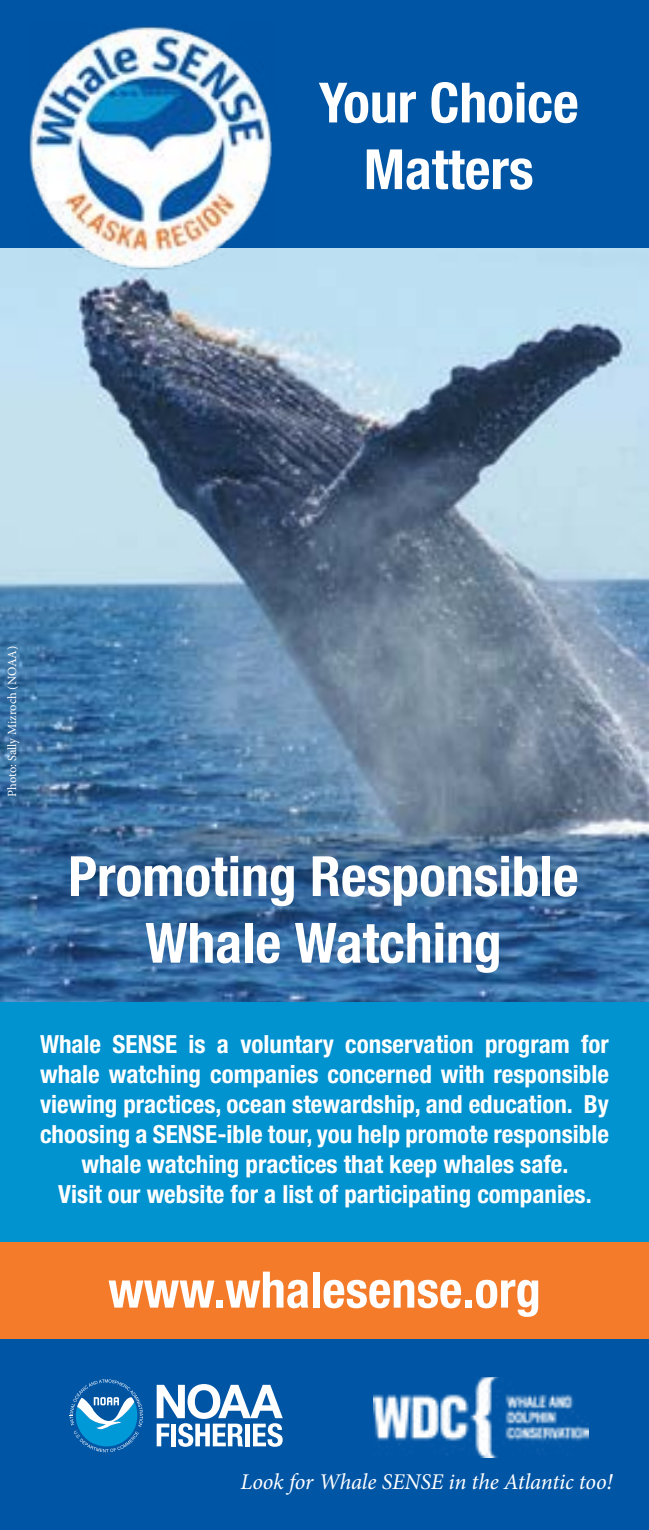
<style>
.page{position:relative;width:649px;height:1530px;background:#fff}
.page>*{position:absolute;margin:0;border:0;box-sizing:border-box;transform-origin:0 0}
.t1{font:700 condensed 55.5px/66.8px "Helvetica Neue LT Std";color:#fff;text-align:center}
.t2{font:700 condensed 50.5px "Helvetica Neue LT Std";color:#fff}
.t3{font:700 condensed 25px/30px "Helvetica Neue LT Std";color:#fff;text-align:center}
.t4{font:italic 22.5px "Minion Pro";letter-spacing:-.01em;color:#fff}
.t5{font:12.5px "Minion Pro";letter-spacing:-.005em;color:#fff}
</style>
<div class="page">
<img style="left:0;top:248px;width:648px;height:754px">
<div style="left:0;top:1242px;width:648px;height:100px;background:#f47b2a"></div>
<div style="left:0;top:1002px;width:648px;height:240px;background:#0093d0"></div>
<div style="left:0;top:1340px;width:648px;height:190px;background:#0055a5"></div>
<div style="left:0;top:0;width:648px;height:248px;background:#0055a5"></div>
<img style="left:27px;top:26px;width:248px;height:244px">
<img style="left:373px;top:1378px;width:215px;height:79px">
<svg style="left:70px;top:1379px;width:73px;height:73px"></svg>
<svg style="left:156px;top:1384px;width:126px;height:63px"></svg>
<p class="t1" style="left:318px;top:69px;width:261px">Your Choice<br>Matters</p>
<p class="t5" style="left:4px;top:797px;width:153px;rotate:-90deg">Photo: Sally Mizroch (NOAA)</p>
<p class="t1" style="left:68px;top:842px;width:511px">Promoting Responsible<br>Whale Watching</p>
<p class="t3" style="left:40px;top:1029px;width:570px">Whale SENSE is a voluntary conservation program for whale watching companies concerned with responsible viewing practices, ocean stewardship, and education. By choosing a SENSE-ible tour, you help promote responsible whale watching practices that keep whales safe.<br>Visit our website for a list of participating companies.</p>
<p class="t2" style="left:108px;top:1259px;width:433px">www.whalesense.org</p>
<p class="t4" style="left:240px;top:1467px;width:373px">Look for Whale SENSE in the Atlantic too!</p>
</div>
